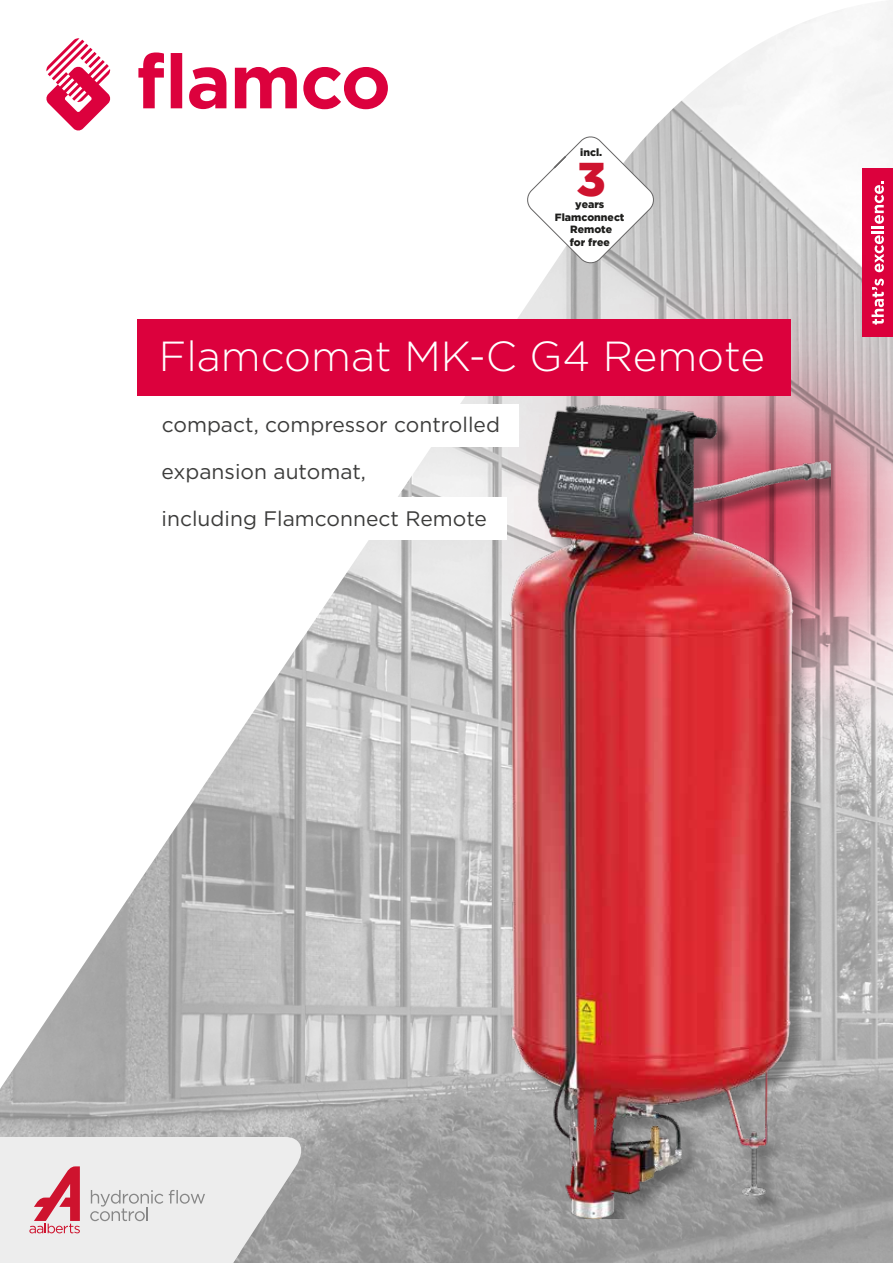
<style>
.page{position:relative;width:893px;height:1263px;background:#fff}
.page>*{position:absolute;margin:0;border:0;box-sizing:border-box;transform-origin:0 0}
.t1{font:900 47.4px "Gotham";color:#ce132e}
.t2{font:300 42px "Gotham";color:#fff}
.t3{font:21px "Gotham";color:#3c3c3b}
.t4{font:900 10.5px/12.6px "Gotham";color:#1e1e1c;text-align:center}
</style>
<div class="page">
<img style="left:0;top:0;width:893px;height:1263px">
<svg style="left:138px;top:52px;width:44px;height:56px"></svg>
<svg style="left:189px;top:67px;width:37px;height:42px"></svg>
<svg style="left:235px;top:67px;width:62px;height:41px"></svg>
<svg style="left:303px;top:67px;width:85px;height:42px"></svg>
<svg style="left:46px;top:38px;width:65px;height:93px"></svg>
<svg style="left:0;top:1137px;width:302px;height:126px"></svg>
<div style="left:862px;top:169px;width:31px;height:168px;background:#dc013d"></div>
<svg style="left:871px;top:181px;width:13px;height:61px"></svg>
<img style="left:453px;top:242px;width:440px;height:617px">
<div style="left:138px;top:319px;width:653px;height:76px;background:#dc013d"></div>
<div style="left:162px;top:404px;width:357px;height:42px;background:#fff"></div>
<div style="left:162px;top:451px;width:236px;height:42px;background:#fff"></div>
<div style="left:162px;top:497px;width:345px;height:43px;background:#fff"></div>
<svg style="left:527px;top:136px;width:127px;height:128px"></svg>
<img style="left:507px;top:405px;width:324px;height:813px">
<p class="t4" style="left:580px;top:146px;width:23px">incl.</p>
<h1 class="t1" style="left:576px;top:151px;width:31px">3</h1>
<p class="t4" style="left:555px;top:210px;width:71px">Flamconnect<br>Remote<br>for free</p>
<p class="t4" style="left:575px;top:198px;width:31px">years</p>
<h2 class="t2" style="left:159px;top:333px;width:608px">Flamcomat MK-C G4 Remote</h2>
<p class="t3" style="left:162px;top:413px;width:340px">compact, compressor controlled</p>
<p class="t3" style="left:162px;top:460px;width:206px">expansion automat,</p>
<p class="t3" style="left:162px;top:507px;width:327px">including Flamconnect Remote</p>
</div>
